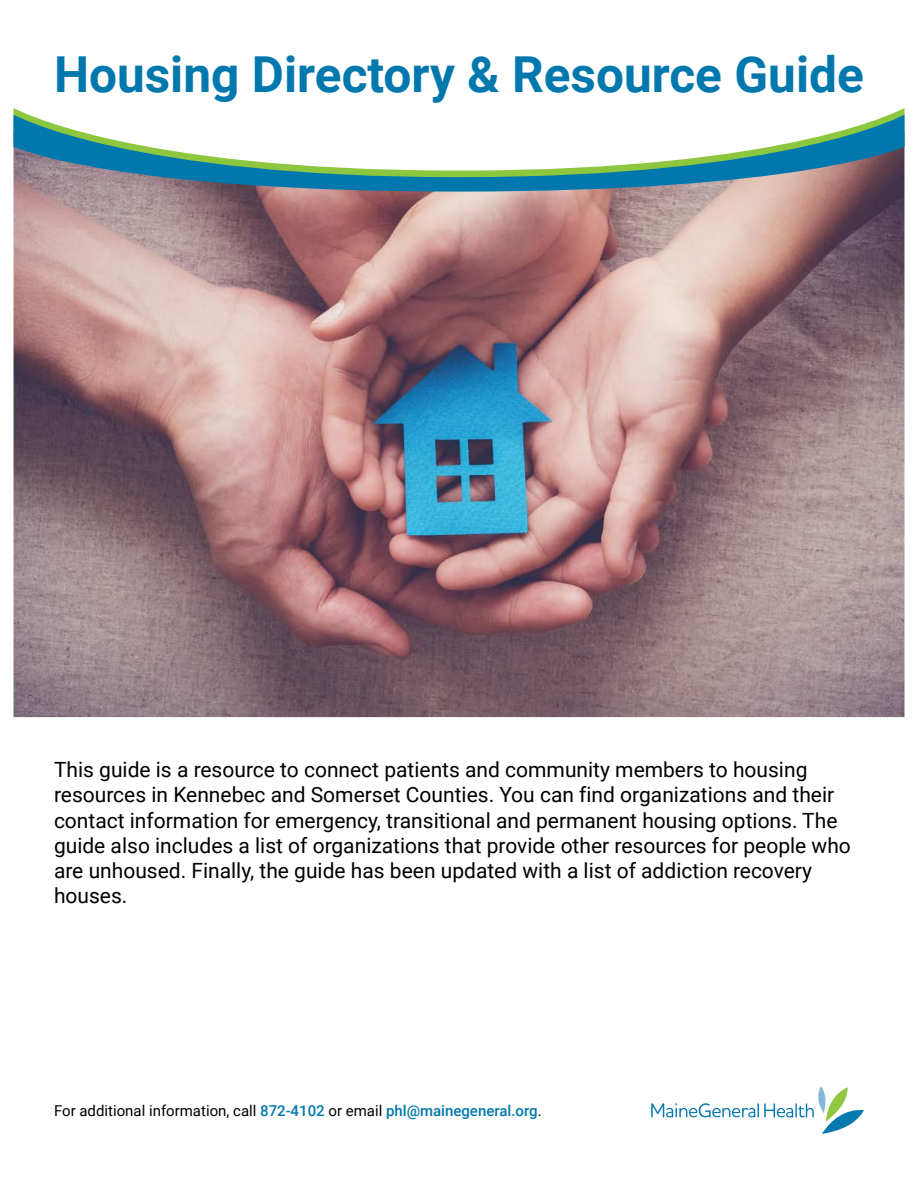
<style>
.page{position:relative;width:918px;height:1188px;background:#fff}
.page>*{position:absolute;margin:0;border:0;box-sizing:border-box;transform-origin:0 0}
.t1{font:700 49.65px "Roboto";color:#0078ae}
.t2{font:21px/25.2px "Roboto";color:#000}
.t3{font:15px "Roboto";color:#000}
.s1{font-weight:500;color:#0078ae}
</style>
<div class="page">
<img style="left:14px;top:192px;width:890px;height:525px">
<svg style="left:651px;top:1086px;width:213px;height:48px"></svg>
<svg style="left:14px;top:115px;width:890px;height:77px"></svg>
<h1 class="t1" style="left:54px;top:40px;width:811px">Housing Directory &amp; Resource Guide</h1>
<p class="t2" style="left:54px;top:756px;width:798px">This guide is a resource to connect patients and community members to housing resources in Kennebec and Somerset Counties. You can find organizations and their contact information for emergency, transitional and permanent housing options. The guide also includes a list of organizations that provide other resources for people who are unhoused. Finally, the guide has been updated with a list of addiction recovery houses.</p>
<p class="t3" style="left:54px;top:1100px;width:489px">For additional information, call <span class="s1">872-4102</span> or email <span class="s1">phl@mainegeneral.org</span>.</p>
</div>
